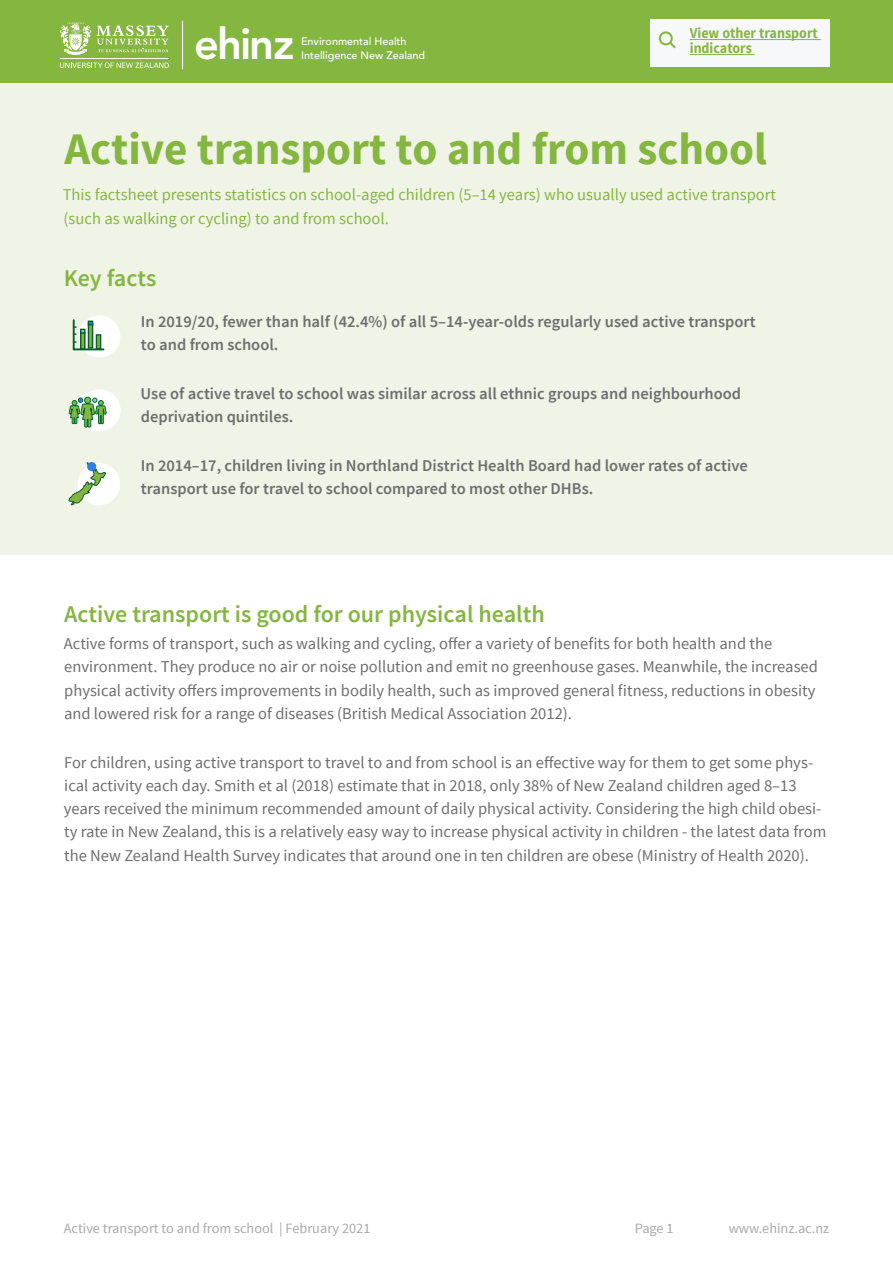
<style>
.page{position:relative;width:893px;height:1263px;background:#fff}
.page>*{position:absolute;margin:0;border:0;box-sizing:border-box;transform-origin:0 0}
.t1{font:700 45px "Source Sans Pro";color:#85b640}
.t2{font:800 43.35px "Avenir";letter-spacing:-.045em;color:#fff}
.t3{font:600 24px "Source Sans Pro";color:#85b640}
.t4{font:16.5px/23.2px "Source Sans Pro";color:#6f6e6f}
.t5{font:600 16.5px/23.2px "Source Sans Pro";color:#6f6e6f}
.t6{font:16.5px/23.2px "Source Sans Pro";color:#85b640}
.t7{font:700 15px/15px "Source Sans Pro";color:#85b640;scale:.93 1}
.t8{font:14.25px "Source Sans Pro";color:#aba8a8}
.t9{font:500 10.8px "Avenir";color:#fff}
</style>
<div class="page">
<div style="left:0;top:0;width:893px;height:85px;background:#85b640"></div>
<hr style="left:182px;top:21px;width:1px;height:48px;background:#fff">
<svg style="left:60px;top:62px;width:109px;height:6px"></svg>
<hr style="left:60px;top:59px;width:109px;height:1px;background:#fff">
<svg style="left:60px;top:23px;width:109px;height:32px"></svg>
<div style="left:651px;top:19px;width:179px;height:47px;background:#f7f8f9"></div>
<svg style="left:659px;top:31px;width:17px;height:17px"></svg>
<hr style="left:690px;top:39px;width:131px;height:1px;background:#85b640">
<hr style="left:690px;top:54px;width:65px;height:1px;background:#85b640">
<div style="left:0;top:83px;width:893px;height:471px;background:#eff4e6"></div>
<div style="left:78px;top:463px;width:42px;height:42px;background:#fff;border-radius:50%"></div>
<svg style="left:69px;top:463px;width:37px;height:42px"></svg>
<div style="left:87px;top:462px;width:9px;height:9px;background:#307fe2;border-radius:50%"></div>
<div style="left:78px;top:315px;width:42px;height:42px;background:#fff;border-radius:50%"></div>
<div style="left:79px;top:389px;width:42px;height:42px;background:#fff;border-radius:50%"></div>
<svg style="left:68px;top:315px;width:39px;height:113px"></svg>
<h2 class="t2" style="left:194px;top:10px;width:102px">ehinz</h2>
<p class="t9" style="left:301px;top:32px;width:107px">Environmental Health</p>
<p class="t9" style="left:301px;top:46px;width:126px">Intelligence New Zealand</p>
<p class="t7" style="left:690px;top:27px;width:139px">View other transport indicators</p>
<h1 class="t1" style="left:65px;top:120px;width:704px">Active transport to and from school</h1>
<p class="t6" style="left:63px;top:183px;width:715px">This factsheet presents statistics on school-aged children (5–14 years) who usually used active transport (such as walking or cycling) to and from school.</p>
<h3 class="t3" style="left:64px;top:263px;width:94px">Key facts</h3>
<p class="t5" style="left:141px;top:310px;width:616px">In 2019/20, fewer than half (42.4%) of all 5–14-year-olds regularly used active transport to and from school.</p>
<p class="t5" style="left:141px;top:382px;width:602px">Use of active travel to school was similar across all ethnic groups and neighbourhood deprivation quintiles.</p>
<p class="t5" style="left:141px;top:454px;width:609px">In 2014–17, children living in Northland District Health Board had lower rates of active transport use for travel to school compared to most other DHBs.</p>
<h3 class="t3" style="left:64px;top:598px;width:482px">Active transport is good for our physical health</h3>
<p class="t4" style="left:64px;top:632px;width:756px">Active forms of transport, such as walking and cycling, offer a variety of benefits for both health and the environment. They produce no air or noise pollution and emit no greenhouse gases. Meanwhile, the increased physical activity offers improvements in bodily health, such as improved general fitness, reductions in obesity and lowered risk for a range of diseases (British Medical Association 2012).</p>
<p class="t4" style="left:64px;top:751px;width:764px">For children, using active transport to travel to and from school is an effective way for them to get some phys&shy;ical activity each day. Smith et al (2018) estimate that in 2018, only 38% of New Zealand children aged 8–13 years received the minimum recommended amount of daily physical activity. Considering the high child obesi&shy;ty rate in New Zealand, this is a relatively easy way to increase physical activity in children - the latest data from the New Zealand Health Survey indicates that around one in ten children are obese (Ministry of Health 2020).</p>
<p class="t8" style="left:64px;top:1220px;width:308px">Active transport to and from school | February 2021</p>
<p class="t8" style="left:635px;top:1220px;width:40px">Page 1</p>
<p class="t8" style="left:729px;top:1220px;width:102px">www.ehinz.ac.nz</p>
</div>
